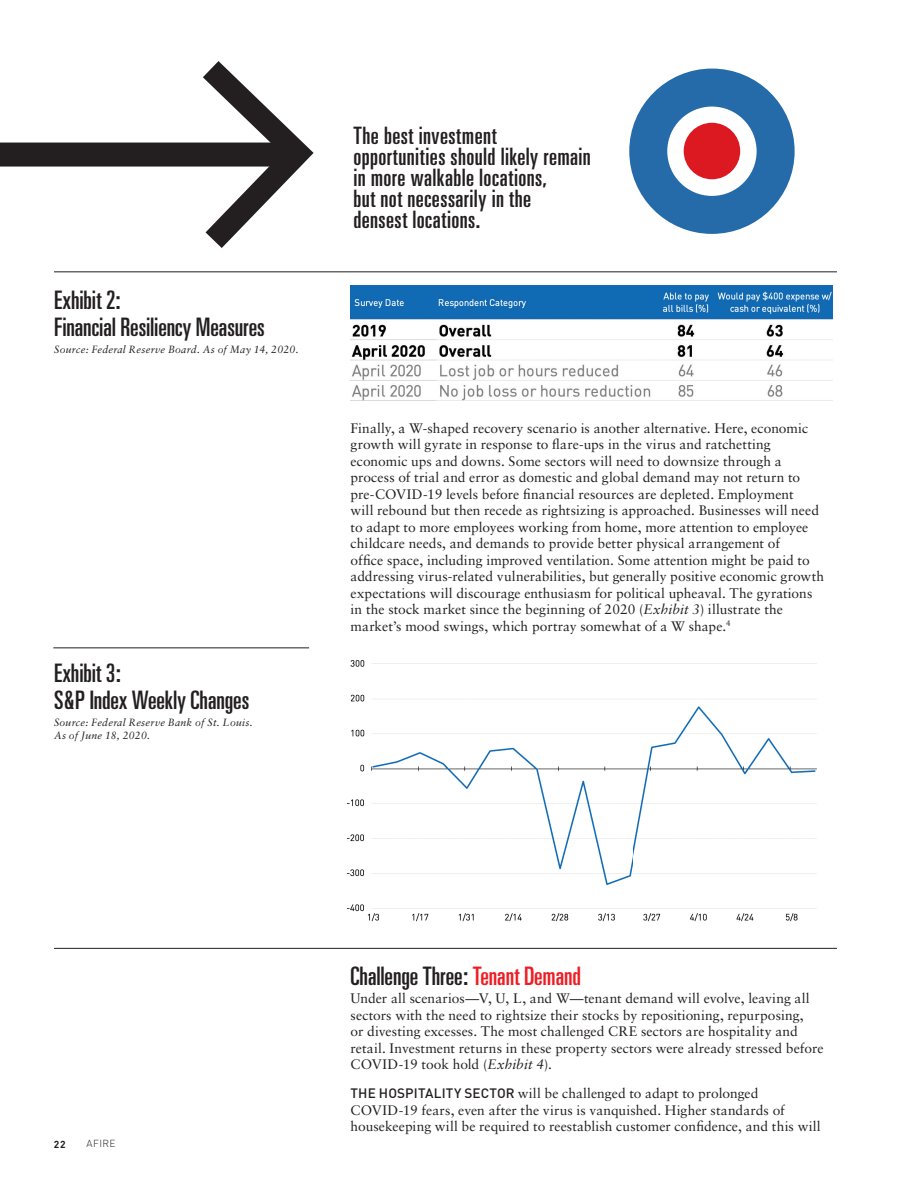
<style>
.page{position:relative;width:918px;height:1188px;background:#fff}
.page>*{position:absolute;margin:0;border:0;box-sizing:border-box;transform-origin:0 0}
.t1{font:ultra-condensed 25.5px/27px "Univers";letter-spacing:-.005em;color:#231f20}
.t2{font:ultra-condensed 24px/21px "Univers";letter-spacing:.015em;color:#231f20}
.t3{font:13.8px/16.5px "Sabon";letter-spacing:.005em;color:#231f20}
.t4{font:italic 10.5px/12.8px "Sabon";letter-spacing:.025em;color:#231f20}
.t5{font:300 10.2px "DIN";letter-spacing:.035em;color:#231f20}
.t6{font:700 10.2px "DIN";color:#231f20}
.s1{font-style:italic}
.s2{color:#ee1d23}
.s3{font-family:"DIN";font-weight:500;font-size:13.5px}
</style>
<div class="page">
<img style="left:351px;top:285px;width:482px;height:115px">
<img style="left:346px;top:660px;width:471px;height:262px">
<hr style="left:54px;top:948px;width:783px;height:1px;background:#231f20">
<hr style="left:54px;top:272px;width:783px;height:1px;background:#231f20">
<hr style="left:53px;top:648px;width:256px;height:1px;background:#231f20">
<div style="left:0;top:143px;width:286px;height:24px;background:#231f20"></div>
<svg style="left:179px;top:61px;width:151px;height:211px"></svg>
<div style="left:629px;top:69px;width:166px;height:165px;border:38px solid #256ba9;border-radius:50%"></div>
<div style="left:684px;top:123px;width:56px;height:56px;background:#dc1820;border-radius:50%"></div>
<h1 class="t1" style="left:54px;top:286px;width:212px">Exhibit 2:<br>Financial Resiliency Measures</h1>
<p class="t4" style="left:54px;top:343px;width:246px">Source: Federal Reserve Board. As of May 14, 2020.</p>
<h1 class="t1" style="left:54px;top:660px;width:197px">Exhibit 3:<br>S&amp;P Index Weekly Changes</h1>
<p class="t4" style="left:54px;top:716px;width:200px">Source: Federal Reserve Bank of St. Louis.<br>As of June 18, 2020.</p>
<h2 class="t2" style="left:353px;top:125px;width:239px">The best investment opportunities should likely remain in more walkable locations,<br>but not necessarily in the densest locations.</h2>
<p class="t3" style="left:351px;top:419px;width:475px">Finally, a W-shaped recovery scenario is another alternative. Here, economic growth will gyrate in response to flare-ups in the virus and ratchetting economic ups and downs. Some sectors will need to downsize through a process of trial and error as domestic and global demand may not return to pre-COVID-19 levels before financial resources are depleted. Employment<br>will rebound but then recede as rightsizing is approached. Businesses will need to adapt to more employees working from home, more attention to employee childcare needs, and demands to provide better physical arrangement of<br>office space, including improved ventilation. Some attention might be paid to addressing virus-related vulnerabilities, but generally positive economic growth expectations will discourage enthusiasm for political upheaval. The gyrations in the stock market since the beginning of 2020 (<span class="s1">Exhibit 3</span>) illustrate the market’s mood swings, which portray somewhat of a W shape.<sup>4</sup></p>
<p class="t6" style="left:54px;top:1137px;width:13px">22</p>
<p class="t5" style="left:87px;top:1138px;width:30px">AFIRE</p>
<h1 class="t1" style="left:351px;top:962px;width:232px">Challenge Three: <span class="s2">Tenant Demand</span></h1>
<p class="t3" style="left:351px;top:990px;width:474px">Under all scenarios—V, U, L, and W—tenant demand will evolve, leaving all sectors with the need to rightsize their stocks by repositioning, repurposing,<br>or divesting excesses. The most challenged CRE sectors are hospitality and retail. Investment returns in these property sectors were already stressed before COVID-19 took hold (<span class="s1">Exhibit 4</span>).</p>
<p class="t3" style="left:351px;top:1085px;width:472px"><span class="s3">THE HOSPITALITY SECTOR</span> will be challenged to adapt to prolonged<br>COVID-19 fears, even after the virus is vanquished. Higher standards of housekeeping will be required to reestablish customer confidence, and this will</p>
</div>
